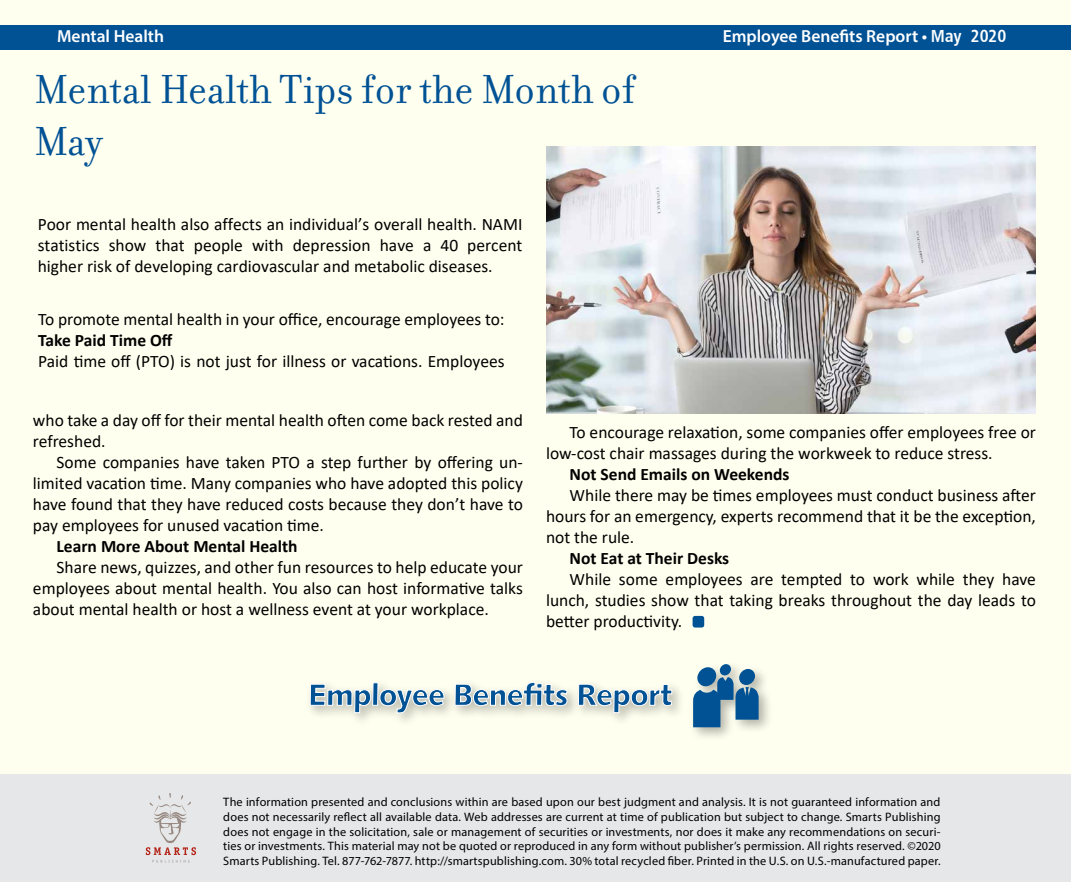
<style>
.page{position:relative;width:1071px;height:882px;background:#fff}
.page>*{position:absolute;margin:0;border:0;box-sizing:border-box;transform-origin:0 0}
.t1{font:43.75px/52.5px "Filosofia";color:#005295}
.t2{font:17.5px/21px "Calibri";color:#000;text-align:justify}
.t3{font:700 17.5px "Calibri";color:#000}
.t4{font:600 17.5px "Myriad Pro";color:#fff}
.t5{font:12.25px/14.7px "Myriad Pro";letter-spacing:.01em;color:#000;text-align:justify}
.s1{font-family:"Humanist 777 BT Bold Condensed B";font-weight:400}
</style>
<div class="page">
<div style="left:1px;top:1px;width:1070px;height:881px;background:#fffff0"></div>
<div style="left:0;top:25px;width:1071px;height:24px;background:#005295"></div>
<div style="left:0;top:775px;width:1071px;height:107px;background:#e6e7e8"></div>
<svg style="left:146px;top:793px;width:50px;height:70px"></svg>
<div style="left:305px;top:678px;width:382px;height:50px;background:#000;opacity:.3"></div>
<svg style="left:309px;top:681px;width:364px;height:33px"></svg>
<div style="left:688px;top:660px;width:85px;height:82px;background:#000;opacity:.3"></div>
<div style="left:697px;top:667px;width:19px;height:20px;background:#005295;border-radius:50%"></div>
<div style="left:720px;top:664px;width:11px;height:12px;background:#005295;border-radius:50%"></div>
<div style="left:739px;top:669px;width:16px;height:16px;background:#005295;border-radius:50%"></div>
<svg style="left:693px;top:677px;width:66px;height:50px;background:#4980a8"></svg>
<div style="left:693px;top:616px;width:11px;height:12px;background:#005295;border-radius:3px"></div>
<img style="left:546px;top:146px;width:490px;height:268px">
<p class="t4" style="left:57px;top:25px;width:108px">Mental Health</p>
<p class="t4" style="left:723px;top:25px;width:285px">Employee Benefits Report • <span class="s1">May 2020</span></p>
<h1 class="t1" style="left:34px;top:64px;width:603px">Mental Health Tips for the Month of<br>May</h1>
<p class="t2" style="left:38px;top:213px;width:486px">Poor mental health also affects an individual’s overall health. NAMI statistics show that people with depression have a 40 percent higher risk of developing cardiovascular and metabolic diseases.</p>
<p class="t2" style="left:38px;top:308px;width:468px">To promote mental health in your office, encourage employees to:</p>
<p class="t3" style="left:38px;top:327px;width:136px">Take Paid Time Off</p>
<p class="t2" style="left:38px;top:350px;width:468px">Paid time off (PTO) is not just for illness or vacations. Employees</p>
<p class="t2" style="left:33px;top:410px;width:491px">who take a day off for their mental health often come back rested and refreshed.</p>
<p class="t2" style="left:33px;top:452px;width:492px;text-indent:24px">Some companies have taken PTO a step further by offering un&shy;limited vacation time. Many companies who have adopted this policy have found that they have reduced costs because they don’t have to pay employees for unused vacation time.</p>
<p class="t3" style="left:57px;top:534px;width:243px">Learn More About Mental Health</p>
<p class="t2" style="left:33px;top:557px;width:491px;text-indent:24px">Share news, quizzes, and other fun resources to help educate your employees about mental health. You also can host informative talks about mental health or host a wellness event at your workplace.</p>
<p class="t2" style="left:546px;top:421px;width:491px;text-indent:24px">To encourage relaxation, some companies offer employees free or low-cost chair massages during the workweek to reduce stress.</p>
<p class="t3" style="left:570px;top:461px;width:221px">Not Send Emails on Weekends</p>
<p class="t2" style="left:546px;top:484px;width:492px;text-indent:24px">While there may be times employees must conduct business after hours for an emergency, experts recommend that it be the exception, not the rule.</p>
<p class="t3" style="left:570px;top:545px;width:161px">Not Eat at Their Desks</p>
<p class="t2" style="left:546px;top:568px;width:492px;text-indent:24px">While some employees are tempted to work while they have lunch, studies show that taking breaks throughout the day leads to better productivity.</p>
<p class="t5" style="left:223px;top:794px;width:719px">The information presented and conclusions within are based upon our best judgment and analysis. It is not guaranteed information and does not necessarily reflect all available data. Web addresses are current at time of publication but subject to change. Smarts Publishing does not engage in the solicitation, sale or management of securities or investments, nor does it make any recommendations on securi&shy;ties or investments. This material may not be quoted or reproduced in any form without publisher’s permission. All rights reserved. ©2020<br>Smarts Publishing. Tel. 877-762-7877. http://smartspublishing.com. 30% total recycled fiber. Printed in the U.S. on U.S.-manufactured paper.</p>
</div>
